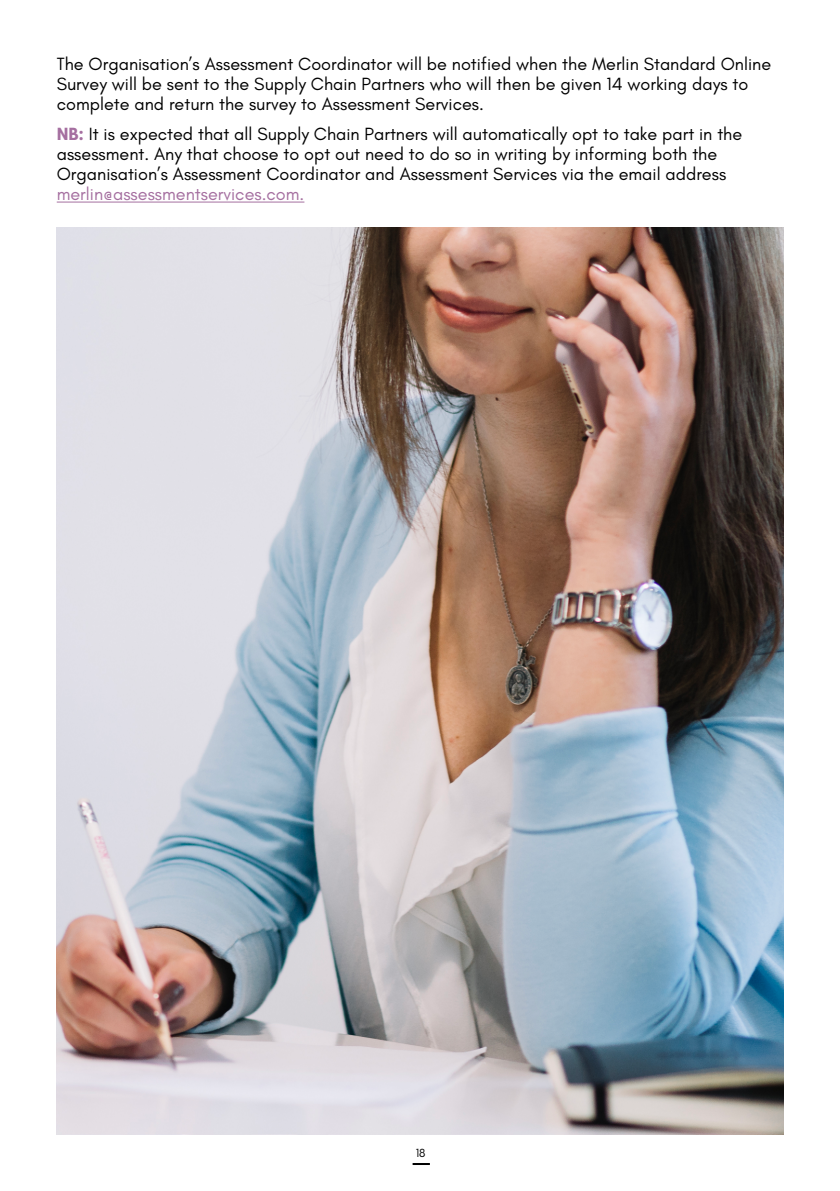
<style>
.page{position:relative;width:840px;height:1191px;background:#fff}
.page>*{position:absolute;margin:0;border:0;box-sizing:border-box;transform-origin:0 0}
.t1{font:18px/20px "Glacial Indifference";color:#000}
.t2{font:18px "Glacial Indifference";color:#a56fa0}
.t3{font:12px "Glacial Indifference";color:#000}
.s1{font-weight:700;color:#a56fa0}
</style>
<div class="page">
<hr style="left:57px;top:202px;width:247px;height:1px;background:#a56fa0">
<img style="left:57px;top:228px;width:725px;height:906px">
<svg style="left:412px;top:1163px;width:17px;height:2px"></svg>
<p class="t1" style="left:57px;top:54px;width:715px">The Organisation’s Assessment Coordinator will be notified when the Merlin Standard Online<br>Survey will be sent to the Supply Chain Partners who will then be given 14 working days to complete and return the survey to Assessment Services.</p>
<p class="t1" style="left:57px;top:124px;width:686px"><span class="s1">NB:</span> It is expected that all Supply Chain Partners will automatically opt to take part in the assessment. Any that choose to opt out need to do so in writing by informing both the<br>Organisation’s Assessment Coordinator and Assessment Services via the email address</p>
<p class="t2" style="left:57px;top:184px;width:249px">merlin@assessmentservices.com.</p>
<p class="t3" style="left:415px;top:1146px;width:11px">18</p>
</div>
